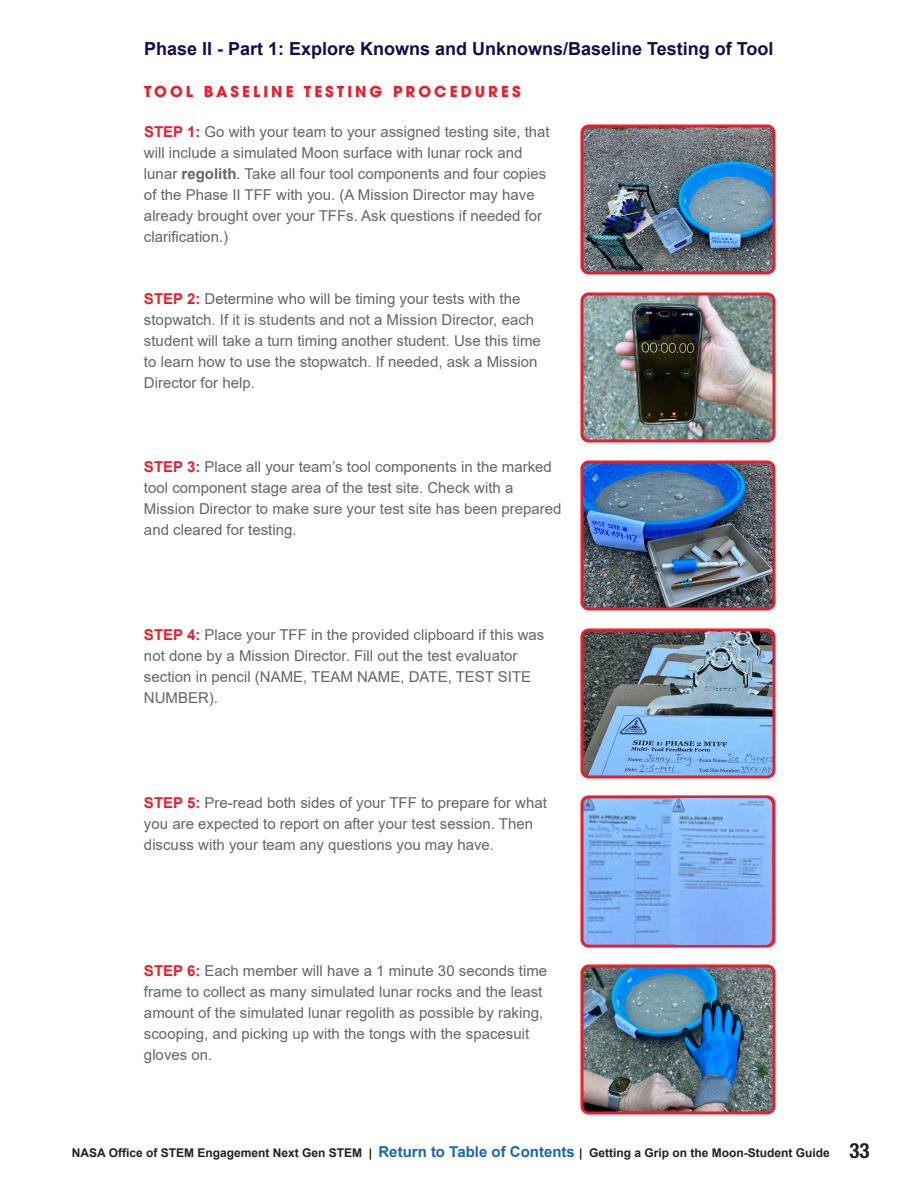
<style>
.page{position:relative;width:918px;height:1188px;background:#fff}
.page>*{position:absolute;margin:0;border:0;box-sizing:border-box;transform-origin:0 0}
.t1{font:700 18px "Arial";color:#160c4b}
.BODY{font:15px/21px "Arial";color:#62656a}
.t2{font:700 15px "ITC Avant Garde Pro";letter-spacing:.2em;color:#eb1c2b}
.t3{font:700 12px "Arial";color:#231f20}
.s1{font-weight:700;color:#eb1c2b}
.s2{font-weight:700}
.s3{font-size:15px;color:#1767b3}
.s4{font-family:"Helvetica Neue LT Std";font-stretch:condensed;font-size:21px}
</style>
<div class="page">
<img style="left:584px;top:128px;width:188px;height:142px">
<div style="left:580px;top:124px;width:196px;height:150px;border:3px solid #eb1c2b;border-radius:7px"></div>
<img style="left:584px;top:296px;width:188px;height:142px">
<div style="left:580px;top:292px;width:196px;height:150px;border:3px solid #eb1c2b;border-radius:7px"></div>
<img style="left:584px;top:464px;width:188px;height:142px">
<div style="left:580px;top:460px;width:196px;height:150px;border:3px solid #eb1c2b;border-radius:7px"></div>
<img style="left:584px;top:632px;width:188px;height:142px">
<div style="left:580px;top:628px;width:196px;height:150px;border:3px solid #eb1c2b;border-radius:7px"></div>
<img style="left:584px;top:799px;width:87px;height:145px">
<div style="left:580px;top:795px;width:196px;height:153px;border:3px solid #eb1c2b;border-radius:7px"></div>
<img style="left:671px;top:798px;width:101px;height:147px">
<img style="left:584px;top:968px;width:188px;height:142px">
<div style="left:580px;top:964px;width:196px;height:150px;border:3px solid #eb1c2b;border-radius:7px"></div>
<h2 class="t1" style="left:144px;top:36px;width:631px">Phase II - Part 1: Explore Knowns and Unknowns/Baseline Testing of Tool</h2>
<h3 class="t2" style="left:144px;top:82px;width:378px">TOOL BASELINE TESTING PROCEDURES</h3>
<p class="BODY" style="left:144px;top:121px;width:407px"><span class="s1">STEP 1:</span> Go with your team to your assigned testing site, that will include a simulated Moon surface with lunar rock and lunar <span class="s2">regolith</span>. Take all four tool components and four copies of the Phase II TFF with you. (A Mission Director may have already brought over your TFFs. Ask questions if needed for clarification.)</p>
<p class="BODY" style="left:144px;top:288px;width:398px"><span class="s1">STEP 2:</span> Determine who will be timing your tests with the stopwatch. If it is students and not a Mission Director, each student will take a turn timing another student. Use this time to learn how to use the stopwatch. If needed, ask a Mission Director for help.</p>
<p class="BODY" style="left:144px;top:456px;width:419px"><span class="s1">STEP 3:</span> Place all your team’s tool components in the marked tool component stage area of the test site. Check with a Mission Director to make sure your test site has been prepared and cleared for testing.</p>
<p class="BODY" style="left:144px;top:624px;width:402px"><span class="s1">STEP 4:</span> Place your TFF in the provided clipboard if this was not done by a Mission Director. Fill out the test evaluator section in pencil (NAME, TEAM NAME, DATE, TEST SITE NUMBER).</p>
<p class="BODY" style="left:144px;top:792px;width:404px"><span class="s1">STEP 5:</span> Pre-read both sides of your TFF to prepare for what you are expected to report on after your test session. Then discuss with your team any questions you may have.</p>
<p class="BODY" style="left:144px;top:960px;width:405px"><span class="s1">STEP 6:</span> Each member will have a 1 minute 30 seconds time frame to collect as many simulated lunar rocks and the least amount of the simulated lunar regolith as possible by raking, scooping, and picking up with the tongs with the spacesuit gloves on.</p>
<p class="t3" style="left:72px;top:1145px;width:799px">NASA Office of STEM Engagement Next Gen STEM | <span class="s3">Return to Table of Contents</span> | Getting a Grip on the Moon-Student Guide <span class="s4">33</span></p>
</div>
